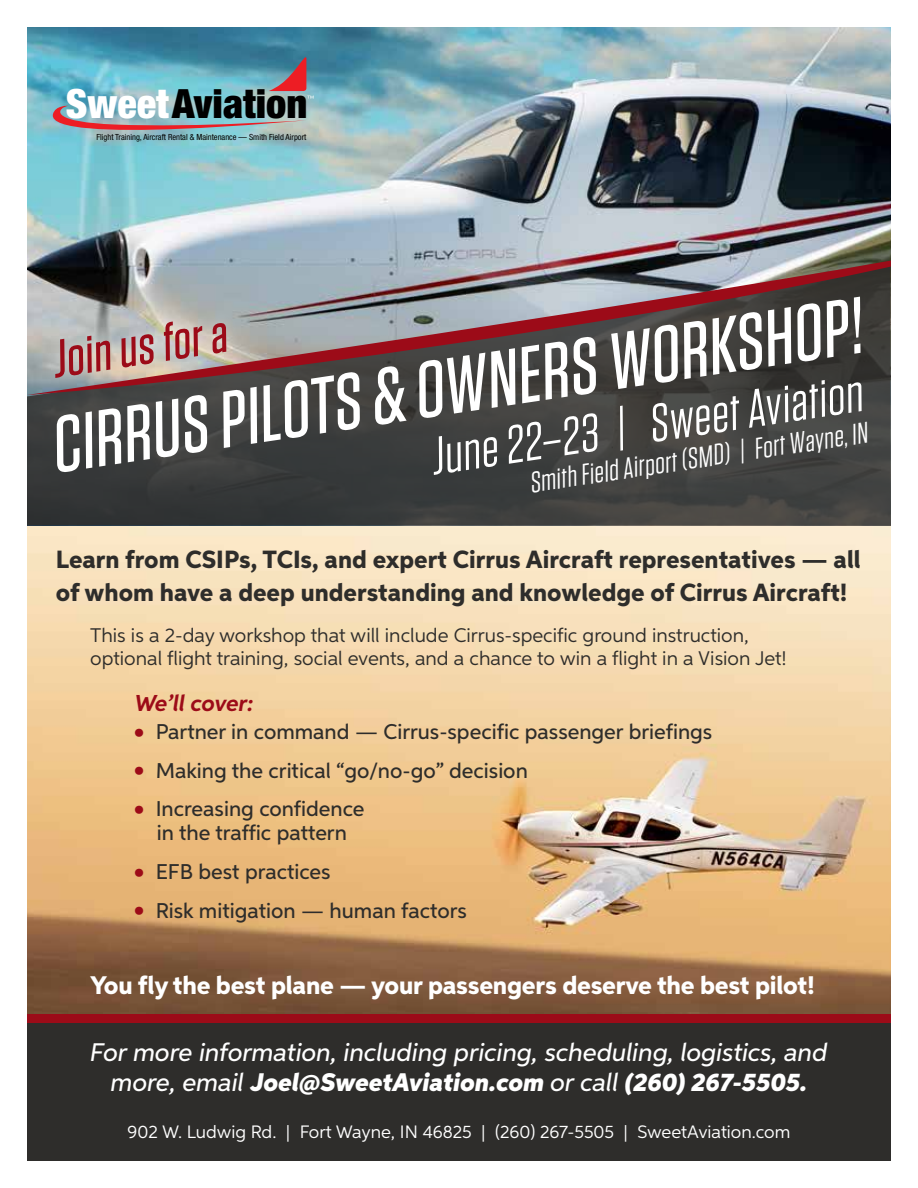
<style>
.page{position:relative;width:918px;height:1188px;background:#fff}
.page>*{position:absolute;margin:0;border:0;box-sizing:border-box;transform-origin:0 0}
.t1{font:500 79.5px "Tungsten";color:#fff}
.t2{font:53.4px "Tungsten";color:#fff}
.t3{font:500 53.4px "Tungsten";color:#9c0b18}
.t4{font:900 condensed 40.35px "Helvetica Neue LT Std";color:#000}
.t5{font:29.55px "Tungsten";color:#fff}
.t6{font:italic 500 25.5px/30px "Aspira";color:#fff;text-align:center}
.t7{font:800 25.5px "Aspira";letter-spacing:-.01em;color:#fff}
.t8{font:800 24.9px/32.5px "Aspira";color:#2e2d2b}
.t9{font:italic 700 23.1px "Aspira";letter-spacing:-.015em;color:#9c0b18}
.t10{font:500 21.45px/23.9px "Aspira";color:#2e2d2b;text-align:center}
.t11{font:19.8px/23.1px "Aspira";color:#2e2d2b}
.t12{font:18px "Aspira";color:#fff}
.t13{font:condensed 8.4px "Helvetica Neue LT Std";color:#000}
.s1{color:#fff}
.s2{font-size:24.75px;color:#9c0b18}
.s3{font-weight:900}
</style>
<div class="page">
<img style="left:27px;top:526px;width:864px;height:488px">
<div style="left:27px;top:1014px;width:864px;height:14px;background:#9c0b18"></div>
<div style="left:27px;top:1024px;width:864px;height:137px;background:#2e2d2b"></div>
<img style="left:27px;top:27px;width:864px;height:234px">
<svg style="left:27px;top:395px;width:864px;height:131px;background:#3f403f"></svg>
<svg style="left:51px;top:105px;width:255px;height:40px;background:#96b2b9"></svg>
<svg style="left:269px;top:56px;width:45px;height:43px;background:#897785"></svg>
<svg style="left:27px;top:261px;width:864px;height:134px;background:#766d6e"></svg>
<h3 class="t4" style="left:66px;top:78px;width:243px"><span class="s1">Sweet</span>Aviation</h3>
<p class="t13" style="left:96px;top:132px;width:212px">Flight Training, Aircraft Rental &amp; Maintenance — Smith Field Airport</p>
<h1 class="t1" style="left:44px;top:408px;width:820px;rotate:-9deg">CIRRUS PILOTS &amp; OWNERS WORKSHOP!</h1>
<h2 class="t3" style="left:47px;top:333px;width:177px;rotate:-9deg">Join us for a</h2>
<h2 class="t2" style="left:426px;top:427px;width:437px;rotate:-8deg">June 22–23 | Sweet Aviation</h2>
<h3 class="t5" style="left:527px;top:466px;width:343px;rotate:-8deg">Smith Field Airport (SMD) | Fort Wayne, IN</h3>
<p class="t8" style="left:56px;top:544px;width:806px">Learn from CSIPs, TCIs, and expert Cirrus Aircraft representatives — all of whom have a deep understanding and knowledge of Cirrus Aircraft!</p>
<p class="t11" style="left:90px;top:624px;width:698px">This is a 2-day workshop that will include Cirrus-specific ground instruction, optional flight training, social events, and a chance to win a flight in a Vision Jet!</p>
<p class="t9" style="left:135px;top:689px;width:120px">We’ll cover:</p>
<p class="t10" style="left:133px;top:720px;width:580px"><span class="s2">•</span> Partner in command — Cirrus-specific passenger briefings</p>
<p class="t10" style="left:133px;top:758px;width:396px"><span class="s2">•</span> Making the critical “go/no-go” decision</p>
<p class="t10" style="left:133px;top:797px;width:233px"><span class="s2">•</span> Increasing confidence in the traffic pattern</p>
<p class="t10" style="left:133px;top:860px;width:199px"><span class="s2">•</span> EFB best practices</p>
<p class="t10" style="left:133px;top:898px;width:335px"><span class="s2">•</span> Risk mitigation — human factors</p>
<p class="t7" style="left:90px;top:969px;width:726px">You fly the best plane — your passengers deserve the best pilot!</p>
<p class="t6" style="left:90px;top:1037px;width:739px">For more information, including pricing, scheduling, logistics, and more, email <span class="s3">Joel@SweetAviation.com</span> or call <span class="s3">(260) 267-5505.</span></p>
<p class="t12" style="left:128px;top:1121px;width:664px">902 W. Ludwig Rd. | Fort Wayne, IN 46825 | (260) 267-5505 | SweetAviation.com</p>
</div>
